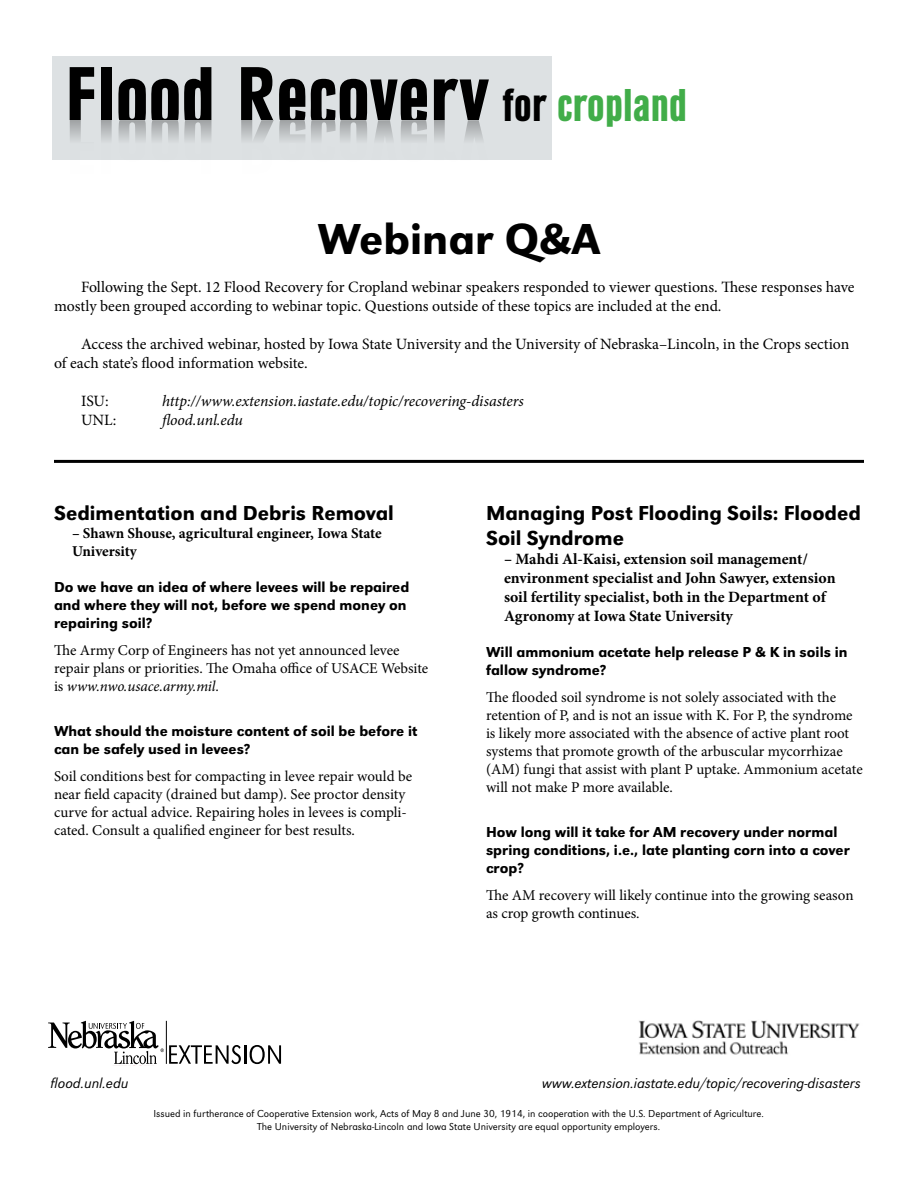
<style>
.page{position:relative;width:918px;height:1188px;background:#fff}
.page>*{position:absolute;margin:0;border:0;box-sizing:border-box;transform-origin:0 0}
.t1{font:90px "URW Grotesk T Bol Con";color:#000}
.t2{font:48px "URW Grotesk T Bol Con";color:#41ad49}
.t3{font:500 45px "URW Grotesk T";color:#000}
.t4{font:500 21px/25.2px "URW Grotesk T";color:#000}
.t5{font:15.75px/18.9px "Minion Pro";letter-spacing:-.005em;color:#000}
.t6{font:700 15.75px/18.9px "Minion Pro";letter-spacing:-.005em;color:#000}
.t7{font:italic 15.75px "Minion Pro";letter-spacing:-.005em;color:#000}
.t8{font:15px/18px "Minion Pro";color:#000}
.t9{font:500 15px/18px "URW Grotesk T";color:#000}
.t10{font:italic 300 15px "URW Grotesk T";color:#000}
.t11{font:700 15px/18px "Minion Pro";color:#000}
.t12{font:300 10.5px/12.6px "URW Grotesk T";color:#000;text-align:center}
.s1{color:#000}
.s2{font-style:italic}
</style>
<div class="page">
<div style="left:52px;top:56px;width:500px;height:68px;background:#dde1e3"></div>
<div style="left:52px;top:120px;width:500px;height:40px;background:#dde1e3"></div>
<svg style="left:70px;top:120px;width:413px;height:20px"></svg>
<img style="left:639px;top:1020px;width:221px;height:35px">
<svg style="left:48px;top:1021px;width:233px;height:43px"></svg>
<hr style="left:54px;top:460px;width:810px;height:3px;background:#000">
<h1 class="t1" style="left:65px;top:49px;width:425px">Flood Recovery</h1>
<h2 class="t2" style="left:502px;top:79px;width:187px"><span class="s1">for</span> cropland</h2>
<h3 class="t3" style="left:317px;top:214px;width:285px">Webinar Q&amp;A</h3>
<p class="t5" style="left:54px;top:278px;width:802px;text-indent:27px">Following the Sept. 12 Flood Recovery for Cropland webinar speakers responded to viewer questions. These responses have mostly been grouped according to webinar topic. Questions outside of these topics are included at the end.</p>
<p class="t5" style="left:54px;top:335px;width:797px;text-indent:27px">Access the archived webinar, hosted by Iowa State University and the University of Nebraska–Lincoln, in the Crops section of each state’s flood information website.</p>
<p class="t5" style="left:81px;top:391px;width:29px">ISU:</p>
<p class="t7" style="left:162px;top:390px;width:363px">http://www.extension.iastate.edu/topic/recovering-disasters</p>
<p class="t5" style="left:81px;top:410px;width:37px">UNL:</p>
<p class="t7" style="left:162px;top:409px;width:83px">flood.unl.edu</p>
<h3 class="t4" style="left:54px;top:501px;width:341px">Sedimentation and Debris Removal</h3>
<p class="t11" style="left:72px;top:524px;width:311px">– Shawn Shouse, agricultural engineer, Iowa State<br>University</p>
<p class="t9" style="left:54px;top:578px;width:357px">Do we have an idea of where levees will be repaired and where they will not, before we spend money on repairing soil?</p>
<p class="t8" style="left:54px;top:642px;width:376px">The Army Corp of Engineers has not yet announced levee repair plans or priorities. The Omaha office of USACE Website is <span class="s2">www.nwo.usace.army.mil.</span></p>
<p class="t9" style="left:54px;top:722px;width:365px">What should the moisture content of soil be before it can be safely used in levees?</p>
<p class="t8" style="left:54px;top:768px;width:360px">Soil conditions best for compacting in levee repair would be near field capacity (drained but damp). See proctor density curve for actual advice. Repairing holes in levees is compli&shy;cated. Consult a qualified engineer for best results.</p>
<h3 class="t4" style="left:486px;top:501px;width:376px">Managing Post Flooding Soils: Flooded<br>Soil Syndrome</h3>
<p class="t6" style="left:504px;top:550px;width:333px">– Mahdi Al-Kaisi, extension soil management/ environment specialist and John Sawyer, extension soil fertility specialist, both in the Department of Agronomy at Iowa State University</p>
<p class="t9" style="left:486px;top:643px;width:363px">Will ammonium acetate help release P &amp; K in soils in fallow syndrome?</p>
<p class="t8" style="left:486px;top:688px;width:378px">The flooded soil syndrome is not solely associated with the retention of P, and is not an issue with K. For P, the syndrome is likely more associated with the absence of active plant root systems that promote growth of the arbuscular mycorrhizae (AM) fungi that assist with plant P uptake. Ammonium acetate will not make P more available.</p>
<p class="t9" style="left:486px;top:823px;width:365px">How long will it take for AM recovery under normal spring conditions, i.e., late planting corn into a cover crop?</p>
<p class="t8" style="left:486px;top:886px;width:369px">The AM recovery will likely continue into the growing season as crop growth continues.</p>
<p class="t10" style="left:51px;top:1075px;width:79px">flood.unl.edu</p>
<p class="t10" style="left:542px;top:1075px;width:320px">www.extension.iastate.edu/topic/recovering-disasters</p>
<p class="t12" style="left:153px;top:1107px;width:612px">Issued in furtherance of Cooperative Extension work, Acts of May 8 and June 30, 1914, in cooperation with the U.S. Department of Agriculture.<br>The University of Nebraska-Lincoln and Iowa State University are equal opportunity employers.</p>
</div>
